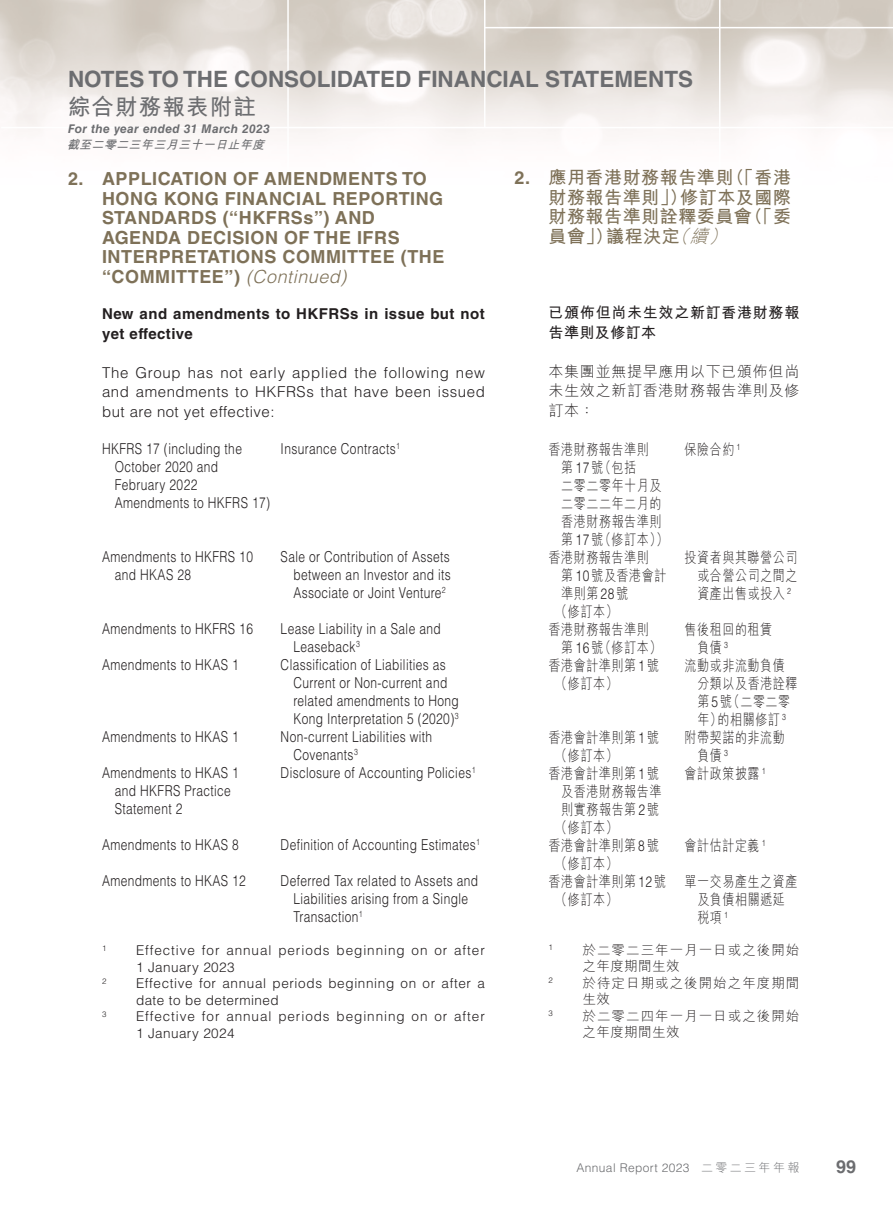
<style>
.page{position:relative;width:893px;height:1212px;background:#fff}
.page>*{position:absolute;margin:0;border:0;box-sizing:border-box;transform-origin:0 0}
.t1{font:700 22.5px "Helvetica LT Std";color:#6c6d70}
.t2{font:700 22.5px "M Hei HK";letter-spacing:.05em;color:#6c6d70}
._01_Heading_1{font:700 18px/19.5px "Helvetica LT Std";letter-spacing:.03em;color:#7e7158}
._01_Heading_1_C{font:700 18px/19.5px "M Hei HK";letter-spacing:.03em;color:#7e7158;text-align:justify}
.t3{font:700 18px "Helvetica LT Std";color:#6c6d70}
._50_Table_Body{font:300 15px/18px "Helvetica LT Std";letter-spacing:.03em;color:#231f20;scale:.8 1}
._50_Table_Body-2{font:300 15px/18px "M Hei HK";letter-spacing:.05em;color:#231f20;scale:.8 1}
._00_E_Body_text{font:300 15px/19.5px "Helvetica LT Std";letter-spacing:.04em;color:#231f20;text-align:justify}
._02_Heading_2{font:700 15px/19.5px "Helvetica LT Std";letter-spacing:.03em;color:#231f20}
._00_Body_text_C{font:300 15px/19.5px "M Hei HK";letter-spacing:.05em;color:#231f20;text-align:justify}
._02_Heading_2_C{font:700 15px/19.5px "M Hei HK";letter-spacing:.05em;color:#231f20}
._10_Notes_text{font:300 13.5px/16.5px "Helvetica LT Std";letter-spacing:.07em;color:#231f20}
._10_Notes_text-2{font:300 13.5px/16.5px "Helvetica LT Std";letter-spacing:.05em;color:#231f20}
._10_Notes_text_C{font:300 13.5px/16.5px "M Hei HK";letter-spacing:.075em;color:#231f20}
.t4{font:italic 700 12px "Helvetica LT Std";letter-spacing:.03em;color:#6c6d70}
.t5{font:300 12px "Helvetica LT Std";letter-spacing:.03em;color:#6c6d70}
.t6{font:italic 700 12px "M Hei HK";color:#6c6d70}
._10_Notes_text-3{font:300 7.8px "Helvetica LT Std";color:#231f20}
._10_Notes_text_C-2{font:300 7.8px "Helvetica LT Std";color:#231f20}
.s1{font-weight:300;font-style:italic}
.s2{font-family:"Helvetica LT Std"}
.s3{font-family:"M Hei HK"}
</style>
<div class="page">
<h1 class="t1" style="left:68px;top:65px;width:627px">NOTES TO THE CONSOLIDATED FINANCIAL STATEMENTS</h1>
<h1 class="t2" style="left:68px;top:91px;width:189px">綜合財務報表附註</h1>
<p class="t4" style="left:68px;top:121px;width:203px">For the year ended 31 March 2023</p>
<p class="t6" style="left:67px;top:136px;width:203px">截至二零二三年三月三十一日止年度</p>
<p class="_01_Heading_1" style="left:102px;top:169px;width:344px;text-indent:-34px">2. APPLICATION OF AMENDMENTS TO<br>HONG KONG FINANCIAL REPORTING<br>STANDARDS (“HKFRSs”) AND<br>AGENDA DECISION OF THE IFRS<br>INTERPRETATIONS COMMITTEE (THE “COMMITTEE”) <span class="s1">(Continued)</span></p>
<p class="_02_Heading_2" style="left:102px;top:304px;width:384px">New and amendments to HKFRSs in issue but not yet effective</p>
<p class="_00_E_Body_text" style="left:102px;top:362px;width:384px">The Group has not early applied the following new and amendments to HKFRSs that have been issued but are not yet effective:</p>
<p class="_50_Table_Body" style="left:115px;top:440px;width:196px;text-indent:-13px">HKFRS 17 (including the<br>October 2020 and<br>February 2022<br>Amendments to HKFRS 17)</p>
<p class="_50_Table_Body" style="left:281px;top:440px;width:151px">Insurance Contracts<sup>1</sup></p>
<p class="_01_Heading_1_C" style="left:549px;top:166px;width:244px;text-indent:-34px"><span class="s2">2.</span> 應用香港財務報告準則（「香港財務報告準則」）修訂本及國際財務報告準則詮釋委員會（「委員會」）議程決定<span class="s1">（續）</span></p>
<p class="_02_Heading_2_C" style="left:549px;top:302px;width:252px">已頒佈但尚未生效之新訂香港財務報告準則及修訂本</p>
<p class="_00_Body_text_C" style="left:549px;top:361px;width:252px">本集團並無提早應用以下已頒佈但尚未生效之新訂香港財務報告準則及修訂本：</p>
<p class="_50_Table_Body-2" style="left:561px;top:440px;width:135px;text-indent:-13px">香港財務報告準則<br>第 <span class="s2">17</span> 號（包括<br>二零二零年十月及二零二二年二月的香港財務報告準則第 <span class="s2">17</span> 號（修訂本））</p>
<p class="_50_Table_Body-2" style="left:685px;top:440px;width:71px">保險合約 <sup>1</sup></p>
<p class="_50_Table_Body-2" style="left:549px;top:548px;width:127px">香港財務報告準則</p>
<p class="_50_Table_Body-2" style="left:561px;top:566px;width:133px">第 <span class="s2">10</span> 號及香港會計</p>
<p class="_50_Table_Body-2" style="left:561px;top:584px;width:86px">準則第 <span class="s2">28</span> 號</p>
<p class="_50_Table_Body-2" style="left:555px;top:602px;width:80px">（修訂本）</p>
<p class="_50_Table_Body-2" style="left:697px;top:548px;width:127px;text-align:justify;text-indent:-13px">投資者與其聯營公司或合營公司之間之資產出售或投入 <sup>2</sup></p>
<p class="_50_Table_Body" style="left:115px;top:548px;width:174px;text-indent:-13px">Amendments to HKFRS 10 and HKAS 28</p>
<p class="_50_Table_Body" style="left:293px;top:548px;width:198px;text-align:justify;text-indent:-13px">Sale or Contribution of Assets between an Investor and its Associate or Joint Venture<sup>2</sup></p>
<p class="_50_Table_Body" style="left:102px;top:620px;width:190px">Amendments to HKFRS 16</p>
<p class="_50_Table_Body" style="left:293px;top:620px;width:186px;text-indent:-13px">Lease Liability in a Sale and<br>Leaseback<sup>3</sup></p>
<p class="_50_Table_Body" style="left:102px;top:656px;width:173px">Amendments to HKAS 1</p>
<p class="_50_Table_Body" style="left:293px;top:656px;width:208px;text-indent:-13px">Classification of Liabilities as<br>Current or Non-current and related amendments to Hong<br>Kong Interpretation 5 (2020)<sup>3</sup></p>
<p class="_50_Table_Body" style="left:102px;top:728px;width:173px">Amendments to HKAS 1</p>
<p class="_50_Table_Body" style="left:293px;top:728px;width:175px;text-indent:-13px">Non-current Liabilities with<br>Covenants<sup>3</sup></p>
<p class="_50_Table_Body" style="left:115px;top:764px;width:157px;text-indent:-13px">Amendments to HKAS 1 and HKFRS Practice<br>Statement 2</p>
<p class="_50_Table_Body" style="left:281px;top:764px;width:245px">Disclosure of Accounting Policies<sup>1</sup></p>
<p class="_50_Table_Body" style="left:102px;top:836px;width:173px">Amendments to HKAS 8</p>
<p class="_50_Table_Body" style="left:281px;top:836px;width:251px">Definition of Accounting Estimates<sup>1</sup></p>
<p class="_50_Table_Body" style="left:102px;top:872px;width:181px">Amendments to HKAS 12</p>
<p class="_50_Table_Body" style="left:293px;top:872px;width:232px;text-indent:-13px">Deferred Tax related to Assets and<br>Liabilities arising from a Single<br>Transaction<sup>1</sup></p>
<p class="_10_Notes_text-3" style="left:102px;top:943px;width:6px">1</p>
<p class="_10_Notes_text" style="left:136px;top:942px;width:350px">Effective for annual periods beginning on or after<br>1 January 2023</p>
<p class="_10_Notes_text-3" style="left:102px;top:976px;width:6px">2</p>
<p class="_10_Notes_text-2" style="left:136px;top:975px;width:350px">Effective for annual periods beginning on or after a date to be determined</p>
<p class="_10_Notes_text-3" style="left:102px;top:1009px;width:6px">3</p>
<p class="_10_Notes_text" style="left:136px;top:1008px;width:350px">Effective for annual periods beginning on or after<br>1 January 2024</p>
<p class="_50_Table_Body-2" style="left:561px;top:620px;width:127px;text-indent:-13px">香港財務報告準則第 <span class="s2">16</span> 號（修訂本）</p>
<p class="_50_Table_Body-2" style="left:697px;top:620px;width:95px;text-indent:-13px">售後租回的租賃負債 <sup>3</sup></p>
<p class="_50_Table_Body-2" style="left:555px;top:656px;width:131px;text-indent:-7px">香港會計準則第 <span class="s2">1</span> 號（修訂本）</p>
<p class="_50_Table_Body-2" style="left:697px;top:656px;width:127px;text-indent:-13px">流動或非流動負債分類以及香港詮釋第 <span class="s2">5</span> 號（二零二零年）的相關修訂 <sup>3</sup></p>
<p class="_50_Table_Body-2" style="left:555px;top:728px;width:131px;text-indent:-7px">香港會計準則第 <span class="s2">1</span> 號（修訂本）</p>
<p class="_50_Table_Body-2" style="left:697px;top:728px;width:111px;text-indent:-13px">附帶契諾的非流動負債 <sup>3</sup></p>
<p class="_50_Table_Body-2" style="left:549px;top:764px;width:140px">香港會計準則第 <span class="s2">1</span> 號</p>
<p class="_50_Table_Body-2" style="left:561px;top:782px;width:127px">及香港財務報告準</p>
<p class="_50_Table_Body-2" style="left:561px;top:800px;width:124px">則實務報告第 <span class="s2">2</span> 號</p>
<p class="_50_Table_Body-2" style="left:555px;top:818px;width:80px">（修訂本）</p>
<p class="_50_Table_Body-2" style="left:685px;top:764px;width:103px">會計政策披露 <sup>1</sup></p>
<p class="_50_Table_Body-2" style="left:555px;top:836px;width:131px;text-indent:-7px">香港會計準則第 <span class="s2">8</span> 號（修訂本）</p>
<p class="_50_Table_Body-2" style="left:685px;top:836px;width:103px">會計估計定義 <sup>1</sup></p>
<p class="_50_Table_Body-2" style="left:555px;top:872px;width:140px;text-indent:-7px">香港會計準則第 <span class="s2">12</span> 號（修訂本）</p>
<p class="_50_Table_Body-2" style="left:697px;top:872px;width:127px;text-indent:-13px">單一交易產生之資產及負債相關遞延稅項 <sup>1</sup></p>
<p class="_10_Notes_text_C-2" style="left:549px;top:943px;width:6px">1</p>
<p class="_10_Notes_text_C" style="left:583px;top:941px;width:218px">於二零二三年一月一日或之後開始之年度期間生效</p>
<p class="_10_Notes_text_C-2" style="left:549px;top:976px;width:6px">2</p>
<p class="_10_Notes_text_C" style="left:583px;top:974px;width:218px">於待定日期或之後開始之年度期間生效</p>
<p class="_10_Notes_text_C-2" style="left:549px;top:1009px;width:6px">3</p>
<p class="_10_Notes_text_C" style="left:583px;top:1007px;width:218px">於二零二四年一月一日或之後開始之年度期間生效</p>
<p class="t5" style="left:576px;top:1160px;width:224px">Annual Report 2023 <span class="s3">二零二三年年報</span></p>
<p class="t3" style="left:836px;top:1156px;width:22px">99</p>
</div>
